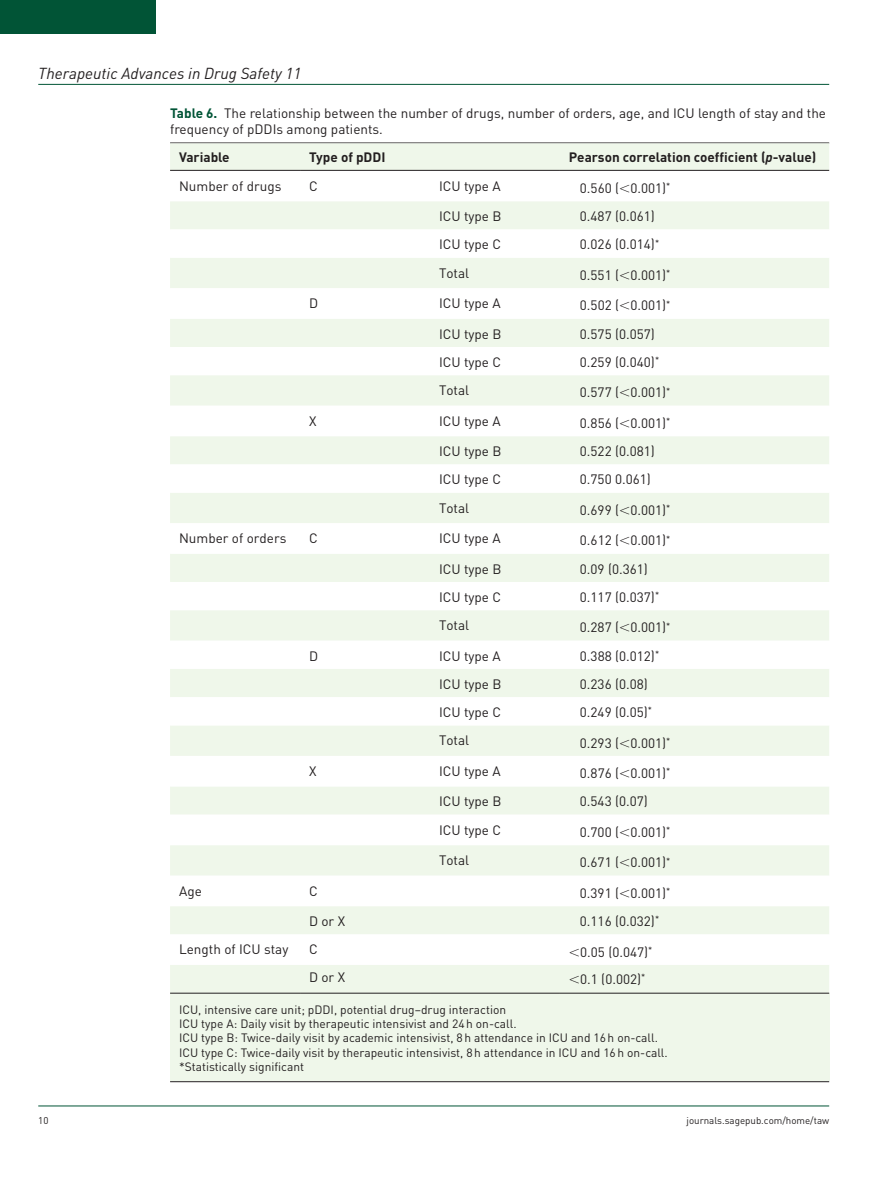
<style>
.page{position:relative;width:893px;height:1191px;background:#fff}
.page>*{position:absolute;margin:0;border:0;box-sizing:border-box;transform-origin:0 0}
.t1{font:italic 15.75px "DIN";color:#231f20}
.t2{font:13.5px/15.8px "DIN";color:#231f20}
.t3{font:700 13.5px "DIN";color:#231f20}
.t4{font:12px/14.2px "DIN";color:#231f20}
.t5{font:9.75px "DIN";color:#231f20}
.s1{font-weight:700;color:#015436}
.s2{font-style:italic}
</style>
<div class="page">
<hr style="left:38px;top:1105px;width:791px;height:1px;background:#015436">
<div style="left:0;top:0;width:155px;height:34px;background:#015436"></div>
<hr style="left:38px;top:84px;width:791px;height:1px;background:#015436">
<div style="left:170px;top:993px;width:659px;height:88px;background:#eff7ea"></div>
<hr style="left:170px;top:1081px;width:659px;height:1px;background:#231f20">
<div style="left:170px;top:143px;width:659px;height:849px;background:#eff7ea"></div>
<svg style="left:170px;top:171px;width:659px;height:794px"></svg>
<hr style="left:430px;top:170px;width:130px;height:1px;background:#231f20">
<hr style="left:170px;top:170px;width:130px;height:1px;background:#231f20">
<hr style="left:300px;top:170px;width:130px;height:1px;background:#231f20">
<hr style="left:560px;top:170px;width:269px;height:1px;background:#231f20">
<hr style="left:300px;top:992px;width:130px;height:1px;background:#231f20">
<hr style="left:430px;top:992px;width:130px;height:1px;background:#231f20">
<hr style="left:560px;top:992px;width:269px;height:1px;background:#231f20">
<hr style="left:170px;top:992px;width:130px;height:1px;background:#231f20">
<svg style="left:620px;top:185px;width:9px;height:7px"></svg>
<svg style="left:620px;top:272px;width:9px;height:7px"></svg>
<svg style="left:620px;top:302px;width:9px;height:8px"></svg>
<svg style="left:620px;top:389px;width:9px;height:8px"></svg>
<svg style="left:620px;top:420px;width:9px;height:7px"></svg>
<svg style="left:620px;top:507px;width:9px;height:7px"></svg>
<svg style="left:620px;top:537px;width:9px;height:8px"></svg>
<svg style="left:620px;top:624px;width:9px;height:8px"></svg>
<svg style="left:620px;top:739px;width:9px;height:8px"></svg>
<svg style="left:620px;top:770px;width:9px;height:7px"></svg>
<svg style="left:620px;top:828px;width:9px;height:8px"></svg>
<svg style="left:620px;top:859px;width:9px;height:8px"></svg>
<svg style="left:620px;top:889px;width:9px;height:8px"></svg>
<svg style="left:570px;top:948px;width:9px;height:8px"></svg>
<svg style="left:570px;top:976px;width:9px;height:7px"></svg>
<p class="t1" style="left:38px;top:63px;width:264px">Therapeutic Advances in Drug Safety 11</p>
<p class="t2" style="left:170px;top:105px;width:657px"><span class="s1">Table 6.</span> The relationship between the number of drugs, number of orders, age, and ICU length of stay and the frequency of pDDIs among patients.</p>
<p class="t3" style="left:179px;top:148px;width:52px">Variable</p>
<p class="t3" style="left:309px;top:148px;width:78px">Type of pDDI</p>
<p class="t3" style="left:569px;top:148px;width:249px">Pearson correlation coefficient (<span class="s2">p</span>-value)</p>
<p class="t2" style="left:179px;top:178px;width:104px">Number of drugs</p>
<p class="t2" style="left:309px;top:178px;width:10px">C</p>
<p class="t2" style="left:439px;top:178px;width:63px">ICU type A</p>
<p class="t2" style="left:580px;top:180px;width:92px">0.560 ( 0.001)<sup>*</sup></p>
<p class="t2" style="left:439px;top:208px;width:64px">ICU type B</p>
<p class="t2" style="left:580px;top:208px;width:77px">0.487 (0.061)</p>
<p class="t2" style="left:439px;top:236px;width:63px">ICU type C</p>
<p class="t2" style="left:580px;top:236px;width:81px">0.026 (0.014)<sup>*</sup></p>
<p class="t2" style="left:439px;top:265px;width:32px">Total</p>
<p class="t2" style="left:580px;top:267px;width:92px">0.551 ( 0.001)<sup>*</sup></p>
<p class="t2" style="left:309px;top:295px;width:11px">D</p>
<p class="t2" style="left:439px;top:295px;width:63px">ICU type A</p>
<p class="t2" style="left:580px;top:297px;width:92px">0.502 ( 0.001)<sup>*</sup></p>
<p class="t2" style="left:439px;top:326px;width:64px">ICU type B</p>
<p class="t2" style="left:580px;top:326px;width:77px">0.575 (0.057)</p>
<p class="t2" style="left:439px;top:354px;width:63px">ICU type C</p>
<p class="t2" style="left:580px;top:354px;width:81px">0.259 (0.040)<sup>*</sup></p>
<p class="t2" style="left:439px;top:382px;width:32px">Total</p>
<p class="t2" style="left:580px;top:384px;width:92px">0.577 ( 0.001)<sup>*</sup></p>
<p class="t2" style="left:309px;top:413px;width:9px">X</p>
<p class="t2" style="left:439px;top:413px;width:63px">ICU type A</p>
<p class="t2" style="left:580px;top:415px;width:92px">0.856 ( 0.001)<sup>*</sup></p>
<p class="t2" style="left:439px;top:443px;width:64px">ICU type B</p>
<p class="t2" style="left:580px;top:443px;width:77px">0.522 (0.081)</p>
<p class="t2" style="left:439px;top:471px;width:63px">ICU type C</p>
<p class="t2" style="left:580px;top:471px;width:73px">0.750 0.061)</p>
<p class="t2" style="left:439px;top:500px;width:32px">Total</p>
<p class="t2" style="left:580px;top:502px;width:92px">0.699 ( 0.001)<sup>*</sup></p>
<p class="t2" style="left:179px;top:530px;width:109px">Number of orders</p>
<p class="t2" style="left:309px;top:530px;width:10px">C</p>
<p class="t2" style="left:439px;top:530px;width:63px">ICU type A</p>
<p class="t2" style="left:580px;top:532px;width:92px">0.612 ( 0.001)<sup>*</sup></p>
<p class="t2" style="left:439px;top:560px;width:64px">ICU type B</p>
<p class="t2" style="left:580px;top:560px;width:70px">0.09 (0.361)</p>
<p class="t2" style="left:439px;top:589px;width:63px">ICU type C</p>
<p class="t2" style="left:580px;top:589px;width:81px">0.117 (0.037)<sup>*</sup></p>
<p class="t2" style="left:439px;top:617px;width:32px">Total</p>
<p class="t2" style="left:580px;top:619px;width:92px">0.287 ( 0.001)<sup>*</sup></p>
<p class="t2" style="left:309px;top:647px;width:11px">D</p>
<p class="t2" style="left:439px;top:647px;width:63px">ICU type A</p>
<p class="t2" style="left:580px;top:647px;width:81px">0.388 (0.012)<sup>*</sup></p>
<p class="t2" style="left:439px;top:676px;width:64px">ICU type B</p>
<p class="t2" style="left:580px;top:676px;width:70px">0.236 (0.08)</p>
<p class="t2" style="left:439px;top:704px;width:63px">ICU type C</p>
<p class="t2" style="left:580px;top:704px;width:74px">0.249 (0.05)<sup>*</sup></p>
<p class="t2" style="left:439px;top:732px;width:32px">Total</p>
<p class="t2" style="left:580px;top:734px;width:92px">0.293 ( 0.001)<sup>*</sup></p>
<p class="t2" style="left:309px;top:763px;width:9px">X</p>
<p class="t2" style="left:439px;top:763px;width:63px">ICU type A</p>
<p class="t2" style="left:580px;top:765px;width:92px">0.876 ( 0.001)<sup>*</sup></p>
<p class="t2" style="left:439px;top:793px;width:64px">ICU type B</p>
<p class="t2" style="left:580px;top:793px;width:70px">0.543 (0.07)</p>
<p class="t2" style="left:439px;top:821px;width:63px">ICU type C</p>
<p class="t2" style="left:580px;top:824px;width:92px">0.700 ( 0.001)<sup>*</sup></p>
<p class="t2" style="left:439px;top:852px;width:32px">Total</p>
<p class="t2" style="left:580px;top:854px;width:92px">0.671 ( 0.001)<sup>*</sup></p>
<p class="t2" style="left:179px;top:882px;width:24px">Age</p>
<p class="t2" style="left:309px;top:882px;width:10px">C</p>
<p class="t2" style="left:580px;top:885px;width:92px">0.391 ( 0.001)<sup>*</sup></p>
<p class="t2" style="left:309px;top:913px;width:38px">D or X</p>
<p class="t2" style="left:580px;top:913px;width:81px">0.116 (0.032)<sup>*</sup></p>
<p class="t2" style="left:179px;top:941px;width:111px">Length of ICU stay</p>
<p class="t2" style="left:309px;top:941px;width:10px">C</p>
<p class="t2" style="left:580px;top:943px;width:74px">0.05 (0.047)<sup>*</sup></p>
<p class="t2" style="left:309px;top:969px;width:38px">D or X</p>
<p class="t2" style="left:580px;top:971px;width:67px">0.1 (0.002)<sup>*</sup></p>
<p class="t4" style="left:179px;top:1002px;width:490px">ICU, intensive care unit; pDDI, potential drug–drug interaction<br>ICU type A: Daily visit by therapeutic intensivist and 24h on-call.<br>ICU type B: Twice-daily visit by academic intensivist, 8h attendance in ICU and 16h on-call.<br>ICU type C: Twice-daily visit by therapeutic intensivist, 8h attendance in ICU and 16h on-call. *Statistically significant</p>
<p class="t5" style="left:38px;top:1114px;width:12px">10</p>
<p class="t5" style="left:687px;top:1114px;width:144px">journals.sagepub.com/home/taw</p>
</div>
